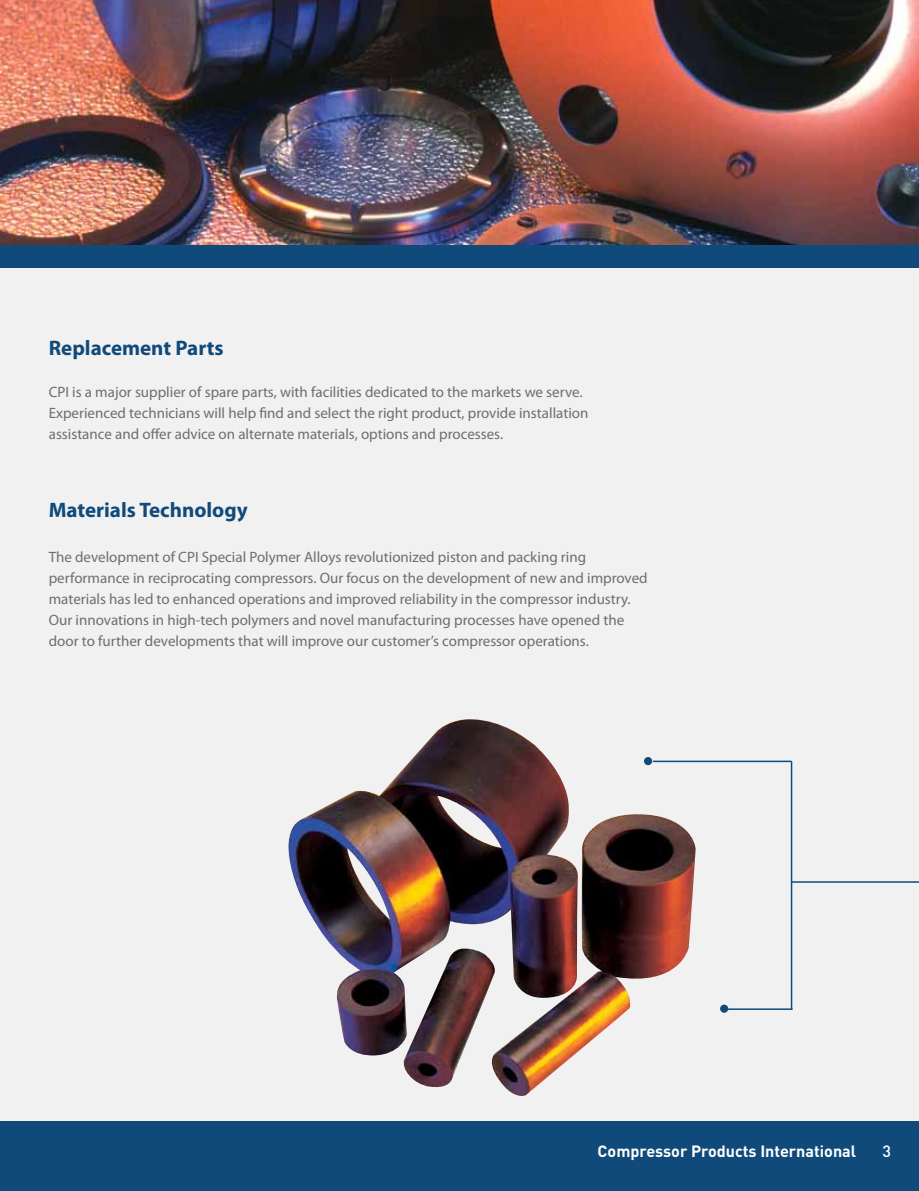
<style>
.page{position:relative;width:919px;height:1191px;background:#fff}
.page>*{position:absolute;margin:0;border:0;box-sizing:border-box;transform-origin:0 0}
.t1{font:700 21px "Myriad Pro";color:#104a7b}
.t2{font:700 16.2px "DINOT";color:#fff}
.t3{font:500 16.2px "DINOT";color:#fff}
.t4{font:15px/21px "Myriad Pro";color:#6d6e71}
</style>
<div class="page">
<div style="left:0;top:243px;width:918px;height:24px;background:#104a7b"></div>
<img style="left:0;top:0;width:918px;height:244px">
<div style="left:0;top:1117px;width:918px;height:74px;background:#104a7b"></div>
<div style="left:0;top:268px;width:918px;height:852px;background:#f1f1f1"></div>
<hr style="left:791px;top:881px;width:127px;height:1px;background:#104a7b">
<hr style="left:652px;top:760px;width:139px;height:2px;background:#104a7b">
<hr style="left:790px;top:761px;width:2px;height:248px;background:#104a7b">
<hr style="left:727px;top:1008px;width:65px;height:2px;background:#104a7b">
<div style="left:720px;top:1004px;width:8px;height:8px;background:#104a7b;border-radius:50%"></div>
<img style="left:288px;top:719px;width:408px;height:377px">
<h1 class="t1" style="left:49px;top:334px;width:176px">Replacement Parts</h1>
<p class="t4" style="left:49px;top:381px;width:541px">CPI is a major supplier of spare parts, with facilities dedicated to the markets we serve.<br>Experienced technicians will help find and select the right product, provide installation assistance and offer advice on alternate materials, options and processes.</p>
<h1 class="t1" style="left:49px;top:496px;width:200px">Materials Technology</h1>
<p class="t4" style="left:49px;top:546px;width:600px">The development of CPI Special Polymer Alloys revolutionized piston and packing ring performance in reciprocating compressors. Our focus on the development of new and improved materials has led to enhanced operations and improved reliability in the compressor industry.<br>Our innovations in high-tech polymers and novel manufacturing processes have opened the door to further developments that will improve our customer’s compressor operations.</p>
<p class="t2" style="left:597px;top:1140px;width:260px">Compressor Products International</p>
<p class="t3" style="left:882px;top:1140px;width:10px">3</p>
</div>
